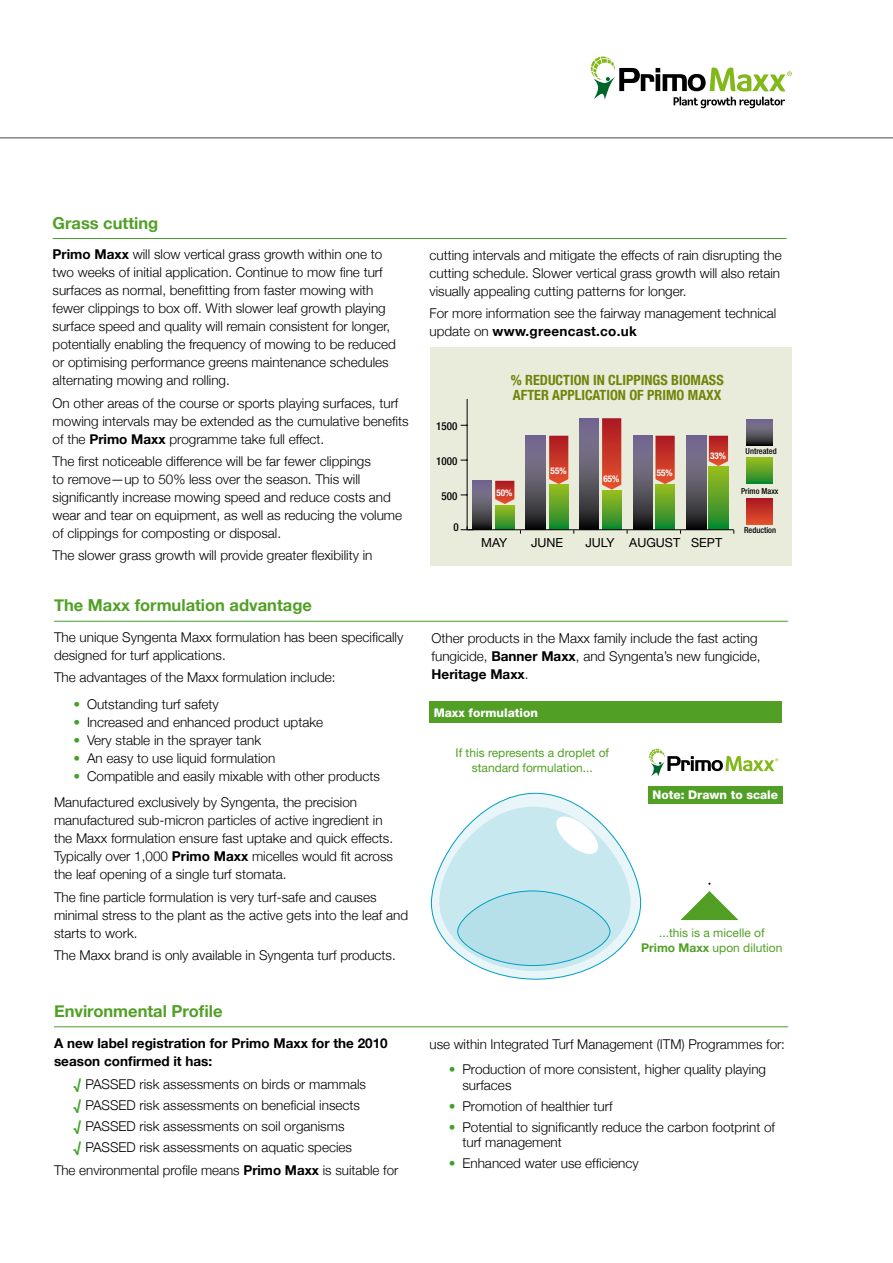
<style>
.page{position:relative;width:893px;height:1263px;background:#fff}
.page>*{position:absolute;margin:0;border:0;box-sizing:border-box;transform-origin:0 0}
.t1{font:700 16.5px "Helvetica Neue";color:#51a025}
.t2{font:700 condensed 14.1px/15.3px "Helvetica Neue";color:#71840a}
.t3{font:300 13.5px/18px "Helvetica Neue";color:#000}
.t4{font:700 13.5px/18px "Helvetica Neue";color:#000}
.t5{font:12.45px "Helvetica Neue";color:#000}
.t6{font:12px/14.5px "Helvetica Neue LT Std";color:#51a025;text-align:center}
.t7{font:800 12px "Helvetica Neue LT Std";color:#fff}
.t8{font:500 condensed 11.1px "Helvetica Neue";color:#000}
.t9{font:700 condensed 9.15px "Helvetica Neue";color:#fff}
.t10{font:500 condensed 8.25px "Helvetica Neue";color:#000}
.s1{font-weight:700}
.s2{color:#44a12b}
.s3{font-weight:700;color:#44a12b}
.s4{font-family:"Helvetica Neue";font-weight:700}
</style>
<div class="page">
<hr style="left:0;top:137px;width:893px;height:1px;background:#44494d">
<hr style="left:53px;top:238px;width:734px;height:1px;background:#44a12b">
<hr style="left:54px;top:621px;width:734px;height:1px;background:#44a12b">
<hr style="left:54px;top:1026px;width:734px;height:1px;background:#44a12b">
<div style="left:431px;top:347px;width:361px;height:219px;background:#eaecdb"></div>
<hr style="left:467px;top:400px;width:1px;height:130px;background:#000">
<svg style="left:461px;top:526px;width:12px;height:4px"></svg>
<svg style="left:549px;top:436px;width:19px;height:48px"></svg>
<svg style="left:602px;top:418px;width:19px;height:72px"></svg>
<svg style="left:655px;top:436px;width:20px;height:48px"></svg>
<svg style="left:709px;top:436px;width:19px;height:30px"></svg>
<svg style="left:495px;top:481px;width:19px;height:23px"></svg>
<svg style="left:549px;top:484px;width:19px;height:45px"></svg>
<svg style="left:495px;top:505px;width:20px;height:24px"></svg>
<svg style="left:602px;top:491px;width:19px;height:38px"></svg>
<svg style="left:655px;top:484px;width:20px;height:45px"></svg>
<svg style="left:709px;top:467px;width:19px;height:62px"></svg>
<svg style="left:473px;top:481px;width:19px;height:48px"></svg>
<svg style="left:526px;top:436px;width:19px;height:93px;background:#575262"></svg>
<svg style="left:580px;top:418px;width:19px;height:111px;background:#575262"></svg>
<svg style="left:633px;top:436px;width:19px;height:93px;background:#575262"></svg>
<svg style="left:687px;top:436px;width:19px;height:93px;background:#575262"></svg>
<hr style="left:467px;top:529px;width:267px;height:1px;background:#000">
<svg style="left:747px;top:419px;width:26px;height:26px"></svg>
<div style="left:747px;top:499px;width:26px;height:26px;background:linear-gradient(to bottom,#ab1a22,#e3502d)"></div>
<svg style="left:747px;top:458px;width:26px;height:26px"></svg>
<div style="left:429px;top:702px;width:353px;height:21px;background:#51a025"></div>
<svg style="left:680px;top:891px;width:58px;height:29px"></svg>
<div style="left:648px;top:786px;width:134px;height:18px;background:#51a025"></div>
<svg style="left:431px;top:792px;width:210px;height:188px"></svg>
<svg style="left:649px;top:749px;width:129px;height:27px"></svg>
<svg style="left:591px;top:57px;width:201px;height:51px"></svg>
<p class="t1" style="left:53px;top:213px;width:107px">Grass cutting</p>
<p class="t3" style="left:53px;top:245px;width:345px"><span class="s1">Primo Maxx</span> will slow vertical grass growth within one to two weeks of initial application. Continue to mow fine turf surfaces as normal, benefitting from faster mowing with fewer clippings to box off. With slower leaf growth playing surface speed and quality will remain consistent for longer, potentially enabling the frequency of mowing to be reduced or optimising performance greens maintenance schedules alternating mowing and rolling.</p>
<p class="t3" style="left:53px;top:394px;width:358px">On other areas of the course or sports playing surfaces, turf mowing intervals may be extended as the cumulative benefits of the <span class="s1">Primo Maxx</span> programme take full effect.</p>
<p class="t3" style="left:53px;top:452px;width:351px">The first noticeable difference will be far fewer clippings<br>to remove—up to 50% less over the season. This will significantly increase mowing speed and reduce costs and wear and tear on equipment, as well as reducing the volume of clippings for composting or disposal.</p>
<p class="t3" style="left:53px;top:546px;width:321px">The slower grass growth will provide greater flexibility in</p>
<p class="t1" style="left:54px;top:595px;width:259px">The Maxx formulation advantage</p>
<p class="t3" style="left:54px;top:628px;width:351px">The unique Syngenta Maxx formulation has been specifically designed for turf applications.</p>
<p class="t3" style="left:54px;top:668px;width:283px">The advantages of the Maxx formulation include:</p>
<p class="t3" style="left:73px;top:695px;width:147px"><span class="s2">•</span> Outstanding turf safety</p>
<p class="t3" style="left:73px;top:713px;width:251px"><span class="s2">•</span> Increased and enhanced product uptake</p>
<p class="t3" style="left:73px;top:731px;width:189px"><span class="s2">•</span> Very stable in the sprayer tank</p>
<p class="t3" style="left:73px;top:749px;width:203px"><span class="s2">•</span> An easy to use liquid formulation</p>
<p class="t3" style="left:54px;top:762px;width:328px;line-height:26.5px;text-indent:19px"><span class="s2">•</span> Compatible and easily mixable with other products<br>Manufactured exclusively by Syngenta, the precision</p>
<p class="t3" style="left:54px;top:811px;width:341px">manufactured sub-micron particles of active ingredient in the Maxx formulation ensure fast uptake and quick effects.<br>Typically over 1,000 <span class="s1">Primo Maxx</span> micelles would fit across the leaf opening of a single turf stomata.</p>
<p class="t3" style="left:54px;top:887px;width:356px">The fine particle formulation is very turf-safe and causes minimal stress to the plant as the active gets into the leaf and starts to work.</p>
<p class="t3" style="left:54px;top:946px;width:343px">The Maxx brand is only available in Syngenta turf products.</p>
<p class="t1" style="left:54px;top:1001px;width:170px">Environmental Profile</p>
<p class="t4" style="left:54px;top:1033px;width:335px">A new label registration for Primo Maxx for the 2010 season confirmed it has:</p>
<p class="t3" style="left:73px;top:1074px;width:294px;line-height:21px"><span class="s3">√</span> PASSED risk assessments on birds or mammals <span class="s3">√</span> PASSED risk assessments on beneficial insects <span class="s3">√</span> PASSED risk assessments on soil organisms<br><span class="s3">√</span> PASSED risk assessments on aquatic species</p>
<p class="t3" style="left:54px;top:1160px;width:346px">The environmental profile means <span class="s1">Primo Maxx</span> is suitable for</p>
<p class="t3" style="left:429px;top:246px;width:354px">cutting intervals and mitigate the effects of rain disrupting the cutting schedule. Slower vertical grass growth will also retain visually appealing cutting patterns for longer.</p>
<p class="t3" style="left:429px;top:304px;width:348px">For more information see the fairway management technical update on <span class="s1">www.greencast.co.uk</span></p>
<p class="t2" style="left:511px;top:372px;width:214px">% REDUCTION IN CLIPPINGS BIOMASS<br>AFTER APPLICATION OF PRIMO MAXX</p>
<p class="t8" style="left:436px;top:419px;width:23px">1500</p>
<p class="t8" style="left:436px;top:454px;width:23px">1000</p>
<p class="t9" style="left:710px;top:450px;width:17px">33%</p>
<p class="t10" style="left:746px;top:446px;width:33px">Untreated</p>
<p class="t9" style="left:551px;top:465px;width:17px">55%</p>
<p class="t9" style="left:603px;top:473px;width:17px">65%</p>
<p class="t9" style="left:657px;top:467px;width:17px">55%</p>
<p class="t8" style="left:442px;top:489px;width:17px">500</p>
<p class="t9" style="left:496px;top:487px;width:17px">50%</p>
<p class="t10" style="left:741px;top:486px;width:39px">Primo Maxx</p>
<p class="t8" style="left:453px;top:520px;width:7px">0</p>
<p class="t10" style="left:744px;top:525px;width:33px">Reduction</p>
<p class="t5" style="left:481px;top:535px;width:28px">MAY</p>
<p class="t5" style="left:531px;top:535px;width:34px">JUNE</p>
<p class="t5" style="left:585px;top:535px;width:138px">JULY AUGUST SEPT</p>
<p class="t3" style="left:432px;top:629px;width:330px">Other products in the Maxx family include the fast acting fungicide, <span class="s1">Banner Maxx</span>, and Syngenta’s new fungicide,<br><span class="s1">Heritage Maxx</span>.</p>
<p class="t7" style="left:434px;top:705px;width:106px">Maxx formulation</p>
<p class="t6" style="left:456px;top:745px;width:155px;line-height:15px">If this represents a droplet of standard formulation...</p>
<p class="t7" style="left:652px;top:788px;width:127px">Note: Drawn to scale</p>
<p class="t6" style="left:641px;top:926px;width:143px">...this is a micelle of<br><span class="s4">Primo Maxx</span> upon dilution</p>
<p class="t3" style="left:429px;top:1034px;width:357px">use within Integrated Turf Management (ITM) Programmes for:</p>
<p class="t3" style="left:462px;top:1060px;width:305px;line-height:16.5px;text-indent:-14px"><span class="s2">•</span> Production of more consistent, higher quality playing surfaces</p>
<p class="t3" style="left:449px;top:1097px;width:165px"><span class="s2">•</span> Promotion of healthier turf</p>
<p class="t3" style="left:462px;top:1119px;width:314px;line-height:15px;text-indent:-14px"><span class="s2">•</span> Potential to significantly reduce the carbon footprint of turf management</p>
<p class="t3" style="left:449px;top:1154px;width:191px"><span class="s2">•</span> Enhanced water use efficiency</p>
</div>
